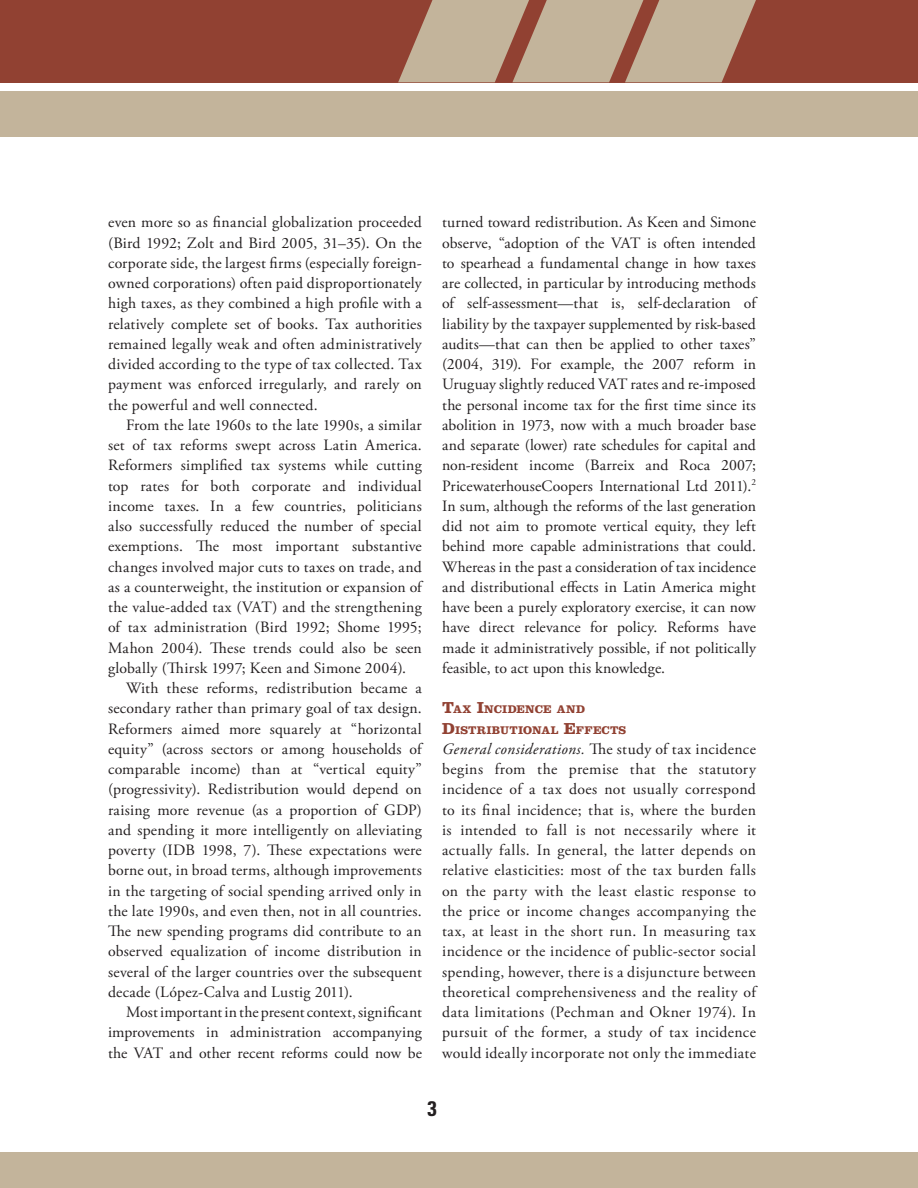
<style>
.page{position:relative;width:918px;height:1188px;background:#fff}
.page>*{position:absolute;margin:0;border:0;box-sizing:border-box;transform-origin:0 0}
.t1{font:700 condensed 21px "Univers LT Std";color:#231f20}
.text_English{font:15.75px/20.2px "Adobe Garamond Pro";letter-spacing:.01em;color:#231f20;text-align:justify}
.text_English_no_inde{font:15.75px/20.2px "Adobe Garamond Pro";letter-spacing:.02em;color:#231f20;text-align:justify}
.subhead_A{font:700 11.55px/20.2px "Clarendon";letter-spacing:.015em;color:#914132}
.s1{font-size:16.5px}
.s2{font-style:italic}
</style>
<div class="page">
<div style="left:0;top:0;width:918px;height:82px;background:#914132"></div>
<div style="left:0;top:92px;width:918px;height:45px;background:#c3b49b"></div>
<svg style="left:398px;top:0;width:358px;height:82px"></svg>
<div style="left:0;top:1153px;width:918px;height:35px;background:#c3b49b"></div>
<p class="text_English_no_inde" style="left:108px;top:213px;width:315px">even more so as financial globalization proceeded (Bird 1992; Zolt and Bird 2005, 31–35). On the corporate side, the largest firms (especially foreign&shy;owned corporations) often paid disproportionately high taxes, as they combined a high profile with a relatively complete set of books. Tax authorities remained legally weak and often administratively divided according to the type of tax collected. Tax payment was enforced irregularly, and rarely on the powerful and well connected.</p>
<p class="text_English" style="left:108px;top:415px;width:315px;text-indent:18px">From the late 1960s to the late 1990s, a similar set of tax reforms swept across Latin America.<br>Reformers simplified tax systems while cutting top rates for both corporate and individual income taxes. In a few countries, politicians also successfully reduced the number of special exemptions. The most important substantive changes involved major cuts to taxes on trade, and as a counterweight, the institution or expansion of the value-added tax (VAT) and the strengthening of tax administration (Bird 1992; Shome 1995; Mahon 2004). These trends could also be seen globally (Thirsk 1997; Keen and Simone 2004).</p>
<p class="text_English" style="left:108px;top:679px;width:315px;text-indent:18px">With these reforms, redistribution became a secondary rather than primary goal of tax design.<br>Reformers aimed more squarely at “horizontal equity” (across sectors or among households of comparable income) than at “vertical equity” (progressivity). Redistribution would depend on raising more revenue (as a proportion of GDP) and spending it more intelligently on alleviating poverty (IDB 1998, 7). These expectations were borne out, in broad terms, although improvements in the targeting of social spending arrived only in the late 1990s, and even then, not in all countries.<br>The new spending programs did contribute to an observed equalization of income distribution in several of the larger countries over the subsequent decade (López-Calva and Lustig 2011).</p>
<p class="text_English" style="left:108px;top:1003px;width:315px;text-indent:18px">Most important in the present context, significant improvements in administration accompanying the VAT and other recent reforms could now be</p>
<p class="text_English" style="left:442px;top:213px;width:315px">turned toward redistribution. As Keen and Simone observe, “adoption of the VAT is often intended to spearhead a fundamental change in how taxes are collected, in particular by introducing methods of self-assessment—that is, self-declaration of liability by the taxpayer supplemented by risk-based audits—that can then be applied to other taxes” (2004, 319). For example, the 2007 reform in Uruguay slightly reduced VAT rates and re-imposed the personal income tax for the first time since its abolition in 1973, now with a much broader base and separate (lower) rate schedules for capital and non-resident income (Barreix and Roca 2007; PricewaterhouseCoopers International Ltd 2011).<sup>2<br></sup>In sum, although the reforms of the last generation did not aim to promote vertical equity, they left behind more capable administrations that could.<br>Whereas in the past a consideration of tax incidence and distributional effects in Latin America might have been a purely exploratory exercise, it can now have direct relevance for policy. Reforms have made it administratively possible, if not politically feasible, to act upon this knowledge.</p>
<p class="subhead_A" style="left:442px;top:699px;width:186px"><span class="s1">T</span>AX <span class="s1">I</span>NCIDENCE AND<br><span class="s1">D</span>ISTRIBUTIONAL <span class="s1">E</span>FFECTS</p>
<p class="text_English_no_inde" style="left:442px;top:739px;width:315px"><span class="s2">General considerations.</span> The study of tax incidence begins from the premise that the statutory incidence of a tax does not usually correspond to its final incidence; that is, where the burden is intended to fall is not necessarily where it actually falls. In general, the latter depends on relative elasticities: most of the tax burden falls on the party with the least elastic response to the price or income changes accompanying the tax, at least in the short run. In measuring tax incidence or the incidence of public-sector social spending, however, there is a disjuncture between theoretical comprehensiveness and the reality of data limitations (Pechman and Okner 1974). In pursuit of the former, a study of tax incidence would ideally incorporate not only the immediate</p>
<h1 class="t1" style="left:427px;top:1095px;width:11px">3</h1>
</div>
